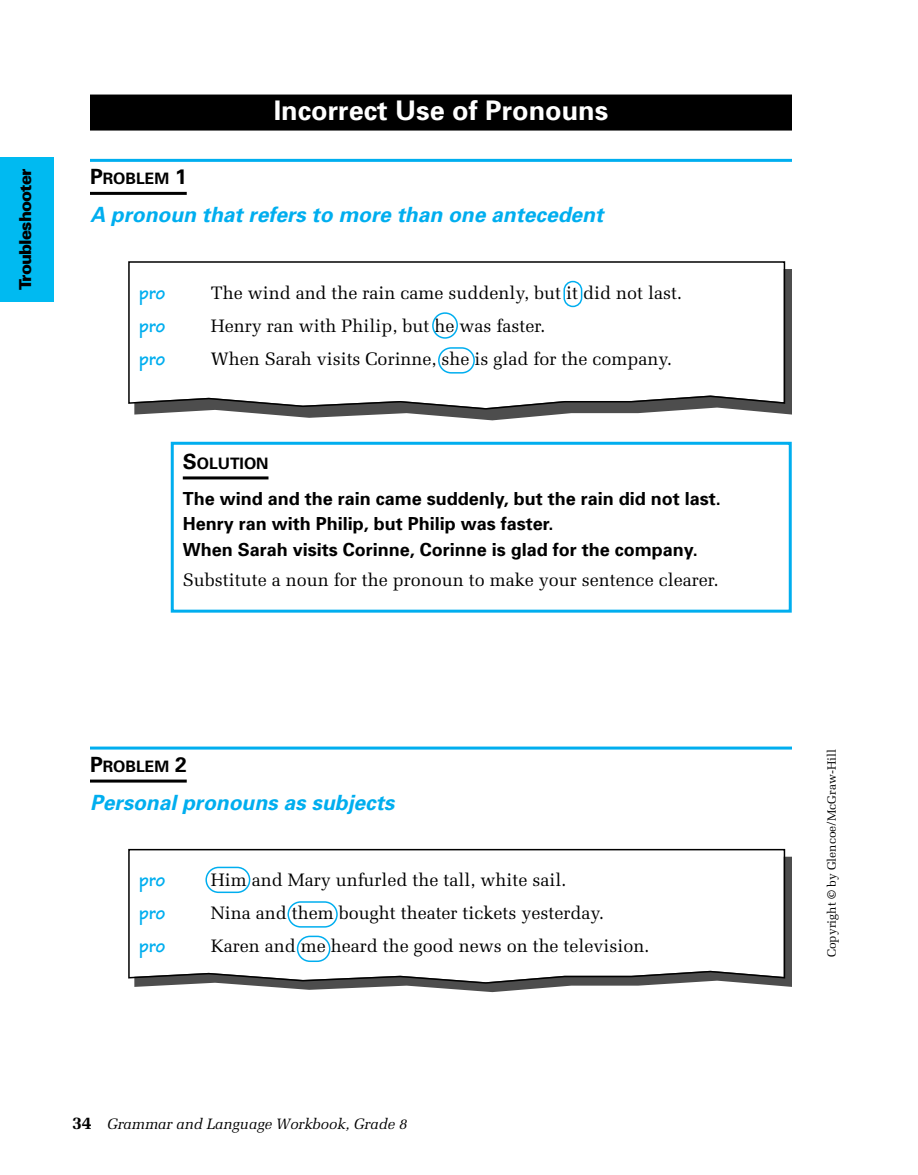
<style>
.page{position:relative;width:918px;height:1175px;background:#fff}
.page>*{position:absolute;margin:0;border:0;box-sizing:border-box;transform-origin:0 0}
.t1{font:700 27px "Univers";color:#fff}
.t2{font:italic 700 21px "Univers";color:#00aeef}
.t3{font:700 19.5px "Tekton";letter-spacing:-.005em;color:#00aeef}
.t4{font:18px "Melior";color:#000}
.t5{font:700 18px/25.5px "Univers";color:#000}
.t6{font:900 16.5px "Univers";letter-spacing:-.05em;color:#000}
.t7{font:700 15.75px "Univers";color:#000}
.t8{font:italic 15px "Melior";letter-spacing:-.005em;color:#000}
.t9{font:12px "Melior";color:#000}
.s1{font-size:21px}
.s2{font-weight:700;font-style:normal;font-size:18px}
</style>
<div class="page">
<div style="left:0;top:158px;width:54px;height:144px;background:#00baf1"></div>
<div style="left:90px;top:94px;width:702px;height:18px;background:#000"></div>
<div style="left:90px;top:112px;width:702px;height:18px;background:#000"></div>
<svg style="left:134px;top:269px;width:658px;height:151px"></svg>
<hr style="left:90px;top:159px;width:702px;height:3px;background:#00aeef">
<hr style="left:90px;top:192px;width:97px;height:3px;background:#000">
<svg style="left:128px;top:261px;width:658px;height:149px"></svg>
<hr style="left:183px;top:476px;width:85px;height:3px;background:#000">
<div style="left:171px;top:442px;width:621px;height:170px;border:3px solid #00aeef"></div>
<svg style="left:431px;top:280px;width:152px;height:59px"></svg>
<svg style="left:134px;top:856px;width:658px;height:136px"></svg>
<hr style="left:90px;top:746px;width:702px;height:3px;background:#00aeef">
<hr style="left:90px;top:779px;width:97px;height:3px;background:#000">
<svg style="left:128px;top:848px;width:658px;height:136px"></svg>
<svg style="left:205px;top:346px;width:271px;height:616px"></svg>
<p class="t6" style="left:19px;top:290px;width:123px;rotate:-90deg">Troubleshooter</p>
<h1 class="t1" style="left:274px;top:101px;width:336px">Incorrect Use of Pronouns</h1>
<p class="t7" style="left:90px;top:173px;width:98px"><span class="s1">P</span>ROBLEM <span class="s1">1</span></p>
<p class="t2" style="left:90px;top:207px;width:515px">A pronoun that refers to more than one antecedent</p>
<p class="t3" style="left:139px;top:286px;width:28px">pro</p>
<p class="t4" style="left:211px;top:285px;width:473px">The wind and the rain came suddenly, but it did not last.</p>
<p class="t3" style="left:139px;top:319px;width:28px">pro</p>
<p class="t4" style="left:211px;top:318px;width:336px">Henry ran with Philip, but he was faster.</p>
<p class="t3" style="left:139px;top:352px;width:28px">pro</p>
<p class="t4" style="left:211px;top:351px;width:463px">When Sarah visits Corinne, she is glad for the company.</p>
<p class="t7" style="left:183px;top:457px;width:87px"><span class="s1">S</span>OLUTION</p>
<p class="t5" style="left:183px;top:487px;width:539px">The wind and the rain came suddenly, but the rain did not last.<br>Henry ran with Philip, but Philip was faster.<br>When Sarah visits Corinne, Corinne is glad for the company.</p>
<p class="t4" style="left:183px;top:572px;width:537px">Substitute a noun for the pronoun to make your sentence clearer.</p>
<p class="t7" style="left:90px;top:760px;width:98px"><span class="s1">P</span>ROBLEM <span class="s1">2</span></p>
<p class="t2" style="left:90px;top:794px;width:306px">Personal pronouns as subjects</p>
<p class="t3" style="left:139px;top:873px;width:28px">pro</p>
<p class="t4" style="left:211px;top:873px;width:357px">Him and Mary unfurled the tall, white sail.</p>
<p class="t3" style="left:139px;top:906px;width:28px">pro</p>
<p class="t4" style="left:211px;top:906px;width:395px">Nina and them bought theater tickets yesterday.</p>
<p class="t3" style="left:139px;top:939px;width:28px">pro</p>
<p class="t4" style="left:211px;top:939px;width:440px">Karen and me heard the good news on the television.</p>
<p class="t8" style="left:72px;top:1118px;width:337px"><span class="s2">34</span> Grammar and Language Workbook, Grade 8</p>
<p class="t9" style="left:827px;top:957px;width:210px;rotate:-90deg">Copyright © by Glencoe/McGraw-Hill</p>
</div>
